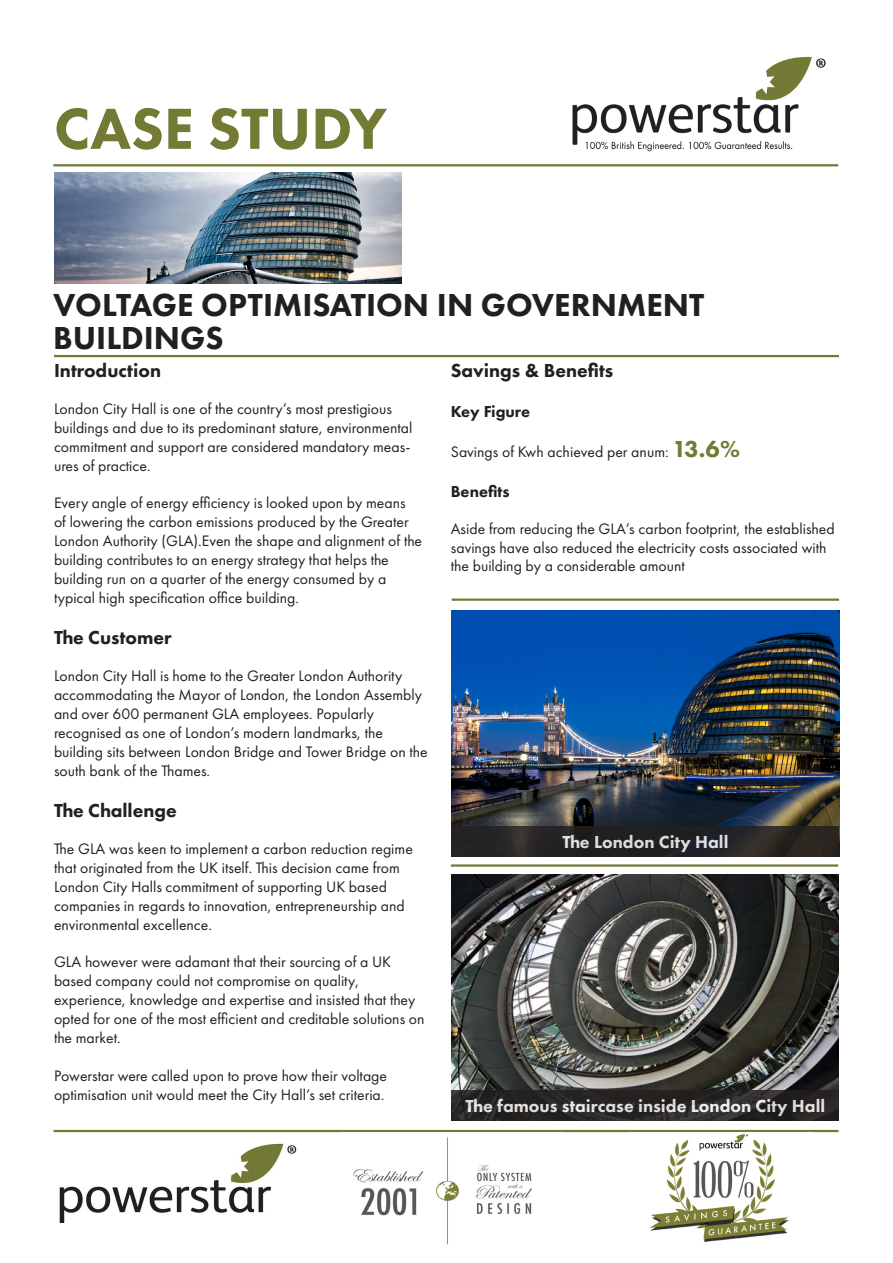
<style>
.page{position:relative;width:893px;height:1263px;background:#fff}
.page>*{position:absolute;margin:0;border:0;box-sizing:border-box;transform-origin:0 0}
.t1{font:800 60px "Futura PT";color:#727a34}
.t2{font:800 33px/33px "Futura PT";color:#231f20}
.t3{font:800 19.5px "Futura PT";color:#231f20}
.t4{font:800 18px "Futura PT";color:#fff}
.t5{font:800 16.5px "Futura PT";color:#231f20}
.t6{font:15.75px/18.9px "Futura PT";color:#231f20}
.s1{font-weight:800;font-size:24px;color:#727a34}
</style>
<div class="page">
<img style="left:572px;top:56px;width:254px;height:96px">
<hr style="left:53px;top:164px;width:785px;height:2px;background:#727a34">
<img style="left:55px;top:172px;width:346px;height:111px">
<hr style="left:54px;top:1130px;width:784px;height:2px;background:#727a34">
<hr style="left:452px;top:598px;width:387px;height:3px;background:#727a34">
<img style="left:452px;top:611px;width:387px;height:215px">
<img style="left:452px;top:874px;width:387px;height:215px">
<hr style="left:451px;top:864px;width:387px;height:3px;background:#727a34">
<hr style="left:54px;top:355px;width:785px;height:2px;background:#727a34">
<svg style="left:452px;top:1089px;width:387px;height:31px;background:#292626"></svg>
<div style="left:452px;top:826px;width:387px;height:31px;background:#231f20"></div>
<img style="left:59px;top:1143px;width:238px;height:79px">
<img style="left:353px;top:1137px;width:179px;height:108px">
<img style="left:649px;top:1134px;width:140px;height:108px">
<p class="t1" style="left:54px;top:91px;width:335px">CASE STUDY</p>
<p class="t2" style="left:53px;top:288px;width:653px">VOLTAGE OPTIMISATION IN GOVERNMENT<br>BUILDINGS</p>
<p class="t3" style="left:54px;top:358px;width:109px">Introduction</p>
<p class="t6" style="left:54px;top:399px;width:360px">London City Hall is one of the country’s most prestigious buildings and due to its predominant stature, environmental commitment and support are considered mandatory meas&shy;ures of practice.</p>
<p class="t6" style="left:54px;top:494px;width:370px">Every angle of energy efficiency is looked upon by means<br>of lowering the carbon emissions produced by the Greater London Authority (GLA).Even the shape and alignment of the building contributes to an energy strategy that helps the</p>
<p class="t6" style="left:54px;top:569px;width:334px">building run on a quarter of the energy consumed by a</p>
<p class="t6" style="left:54px;top:588px;width:247px">typical high specification office building.</p>
<p class="t3" style="left:54px;top:626px;width:119px">The Customer</p>
<p class="t6" style="left:54px;top:666px;width:370px">London City Hall is home to the Greater London Authority accommodating the Mayor of London, the London Assembly and over 600 permanent GLA employees. Popularly</p>
<p class="t6" style="left:54px;top:723px;width:331px">recognised as one of London’s modern landmarks, the</p>
<p class="t6" style="left:54px;top:742px;width:375px">building sits between London Bridge and Tower Bridge on the south bank of the Thames.</p>
<p class="t3" style="left:54px;top:798px;width:124px">The Challenge</p>
<p class="t6" style="left:54px;top:839px;width:360px">The GLA was keen to implement a carbon reduction regime that originated from the UK itself. This decision came from London City Halls commitment of supporting UK based companies in regards to innovation, entrepreneurship and environmental excellence.</p>
<p class="t6" style="left:54px;top:953px;width:339px">GLA however were adamant that their sourcing of a UK based company could not compromise on quality,</p>
<p class="t6" style="left:54px;top:990px;width:372px">experience, knowledge and expertise and insisted that they opted for one of the most efficient and creditable solutions on the market.</p>
<p class="t6" style="left:54px;top:1066px;width:335px">Powerstar were called upon to prove how their voltage</p>
<p class="t6" style="left:54px;top:1085px;width:332px">optimisation unit would meet the City Hall’s set criteria.</p>
<p class="t3" style="left:451px;top:358px;width:164px">Savings &amp; Benefits</p>
<p class="t5" style="left:451px;top:401px;width:81px">Key Figure</p>
<p class="t6" style="left:451px;top:442px;width:291px">Savings of Kwh achieved per anum: <span class="s1">13.6%</span></p>
<p class="t5" style="left:451px;top:481px;width:60px">Benefits</p>
<p class="t6" style="left:451px;top:519px;width:385px">Aside from reducing the GLA’s carbon footprint, the established savings have also reduced the electricity costs associated with the building by a considerable amount</p>
<p class="t4" style="left:562px;top:831px;width:168px">The London City Hall</p>
<p class="t4" style="left:465px;top:1094px;width:361px">The famous staircase inside London City Hall</p>
</div>
